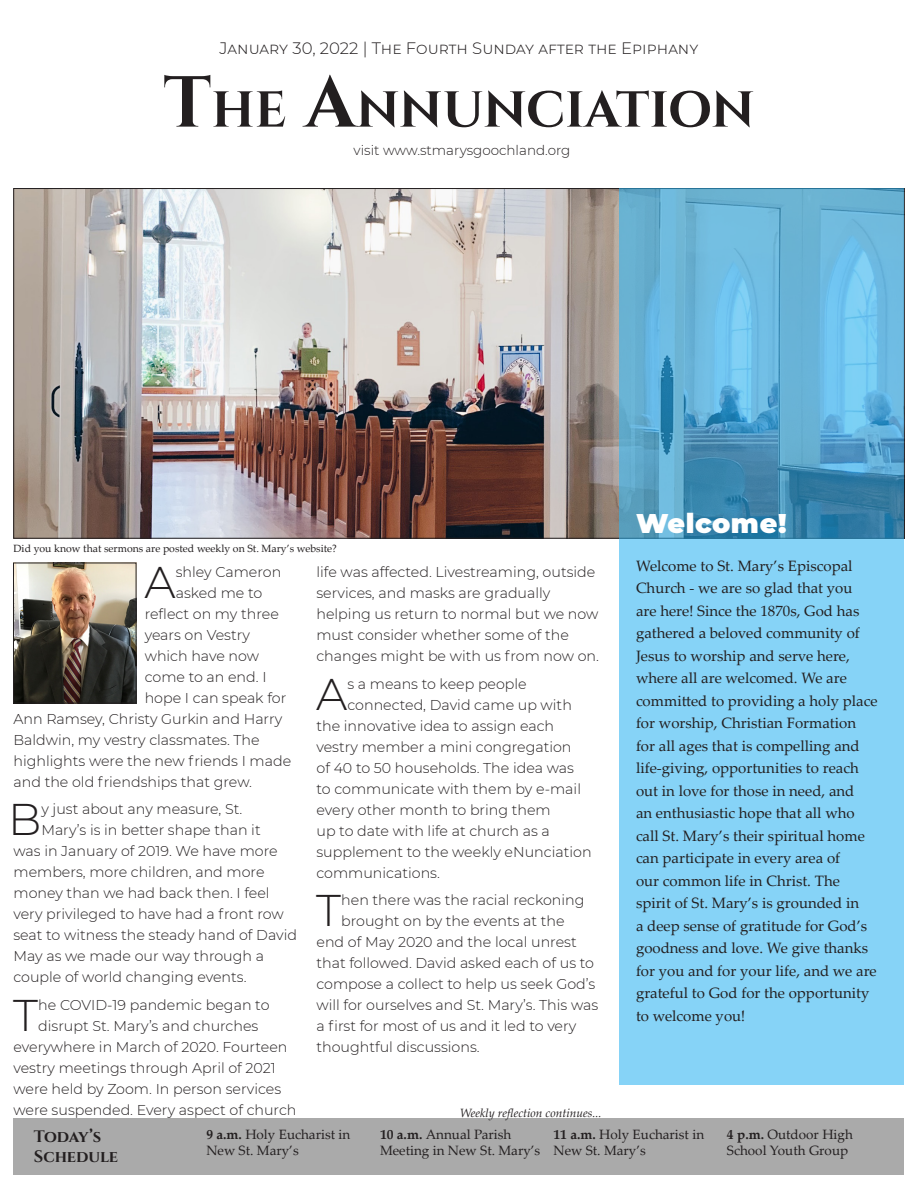
<style>
.page{position:relative;width:918px;height:1188px;background:#fff}
.page>*{position:absolute;margin:0;border:0;box-sizing:border-box;transform-origin:0 0}
.t1{font:700 50.4px "Cinzel";letter-spacing:-.015em;color:#231f20}
.t2{font:300 44.25px "Montserrat";color:#231f20}
.t3{font:900 27px "Montserrat";letter-spacing:.02em;color:#fff}
.t4{font:300 16.5px "Montserrat";color:#231f20}
.t5{font:700 16.5px/19.8px "Cinzel";letter-spacing:-.005em;color:#231f20}
.t6{font:15px/22.5px "Palatino Linotype";color:#231f20}
.t7{font:300 14.25px/21px "Montserrat";color:#231f20}
.t8{font:13.5px/16.2px "Palatino Linotype";color:#231f20}
.t9{font:300 13.5px "Montserrat";color:#231f20}
.t10{font:italic 12px "Palatino Linotype";color:#231f20}
.t11{font:10.5px "Palatino Linotype";color:#231f20}
.s1{font-size:72px}
.s2{font-weight:700}
</style>
<div class="page">
<img style="left:16px;top:190px;width:604px;height:346px">
<div style="left:14px;top:1119px;width:890px;height:56px;background:#aaa"></div>
<svg style="left:620px;top:188px;width:284px;height:896px;background:#76c3e7"></svg>
<img style="left:15px;top:565px;width:119px;height:136px">
<div style="left:13px;top:563px;width:123px;height:140px;border:1px solid #231f20"></div>
<p class="t4" style="left:220px;top:37px;width:480px">January 30, 2022 | The Fourth Sunday after the Epiphany</p>
<p class="t1" style="left:163px;top:79px;width:593px"><span class="s1">T</span>HE <span class="s1">A</span>NNUNCIATION</p>
<p class="t9" style="left:354px;top:141px;width:218px">visit www.stmarysgoochland.org</p>
<p class="t11" style="left:14px;top:541px;width:325px">Did you know that sermons are posted weekly on St. Mary’s website?</p>
<p class="t2" style="left:144px;top:552px;width:33px">A</p>
<p class="t7" style="left:176px;top:561px;width:107px">shley Cameron</p>
<p class="t7" style="left:316px;top:561px;width:284px">life was affected. Livestreaming, outside services, and masks are gradually helping us return to normal but we now must consider whether some of the changes might be with us from now on.</p>
<p class="t2" style="left:316px;top:664px;width:33px">A</p>
<p class="t7" style="left:347px;top:673px;width:181px">s a means to keep people</p>
<p class="t7" style="left:176px;top:582px;width:88px">asked me to</p>
<p class="t7" style="left:145px;top:603px;width:136px">reflect on my three</p>
<p class="t7" style="left:145px;top:624px;width:107px">years on Vestry</p>
<p class="t7" style="left:145px;top:645px;width:116px">which have now</p>
<p class="t7" style="left:145px;top:666px;width:123px">come to an end. I</p>
<p class="t7" style="left:145px;top:687px;width:143px">hope I can speak for</p>
<p class="t7" style="left:14px;top:708px;width:270px">Ann Ramsey, Christy Gurkin and Harry</p>
<p class="t7" style="left:14px;top:729px;width:248px">Baldwin, my vestry classmates. The</p>
<p class="t7" style="left:14px;top:750px;width:279px">highlights were the new friends I made</p>
<p class="t7" style="left:14px;top:771px;width:240px">and the old friendships that grew.</p>
<p class="t2" style="left:8px;top:790px;width:35px">B</p>
<p class="t7" style="left:41px;top:798px;width:203px">y just about any measure, St.</p>
<p class="t7" style="left:347px;top:694px;width:226px">connected, David came up with</p>
<p class="t7" style="left:316px;top:715px;width:239px">the innovative idea to assign each</p>
<p class="t7" style="left:316px;top:736px;width:257px">vestry member a mini congregation</p>
<p class="t7" style="left:316px;top:757px;width:259px">of 40 to 50 households. The idea was</p>
<p class="t7" style="left:316px;top:778px;width:266px">to communicate with them by e-mail</p>
<p class="t7" style="left:316px;top:799px;width:236px">every other month to bring them</p>
<p class="t7" style="left:316px;top:820px;width:235px">up to date with life at church as a</p>
<p class="t7" style="left:316px;top:841px;width:277px">supplement to the weekly eNunciation</p>
<p class="t7" style="left:316px;top:862px;width:125px">communications.</p>
<p class="t2" style="left:316px;top:881px;width:26px">T</p>
<p class="t7" style="left:341px;top:889px;width:245px">hen there was the racial reckoning</p>
<p class="t7" style="left:41px;top:819px;width:221px">Mary’s is in better shape than it</p>
<p class="t7" style="left:14px;top:840px;width:266px">was in January of 2019. We have more</p>
<p class="t7" style="left:14px;top:861px;width:253px">members, more children, and more</p>
<p class="t7" style="left:14px;top:882px;width:258px">money than we had back then. I feel</p>
<p class="t7" style="left:14px;top:903px;width:272px">very privileged to have had a front row</p>
<p class="t7" style="left:14px;top:924px;width:285px">seat to witness the steady hand of David</p>
<p class="t7" style="left:14px;top:945px;width:252px">May as we made our way through a</p>
<p class="t7" style="left:14px;top:966px;width:235px">couple of world changing events.</p>
<p class="t2" style="left:13px;top:985px;width:26px">T</p>
<p class="t7" style="left:38px;top:994px;width:233px">he COVID-19 pandemic began to</p>
<p class="t7" style="left:341px;top:910px;width:225px">brought on by the events at the</p>
<p class="t7" style="left:316px;top:931px;width:262px">end of May 2020 and the local unrest</p>
<p class="t7" style="left:316px;top:952px;width:279px">that followed. David asked each of us to</p>
<p class="t7" style="left:316px;top:973px;width:280px">compose a collect to help us seek God’s</p>
<p class="t7" style="left:316px;top:994px;width:283px">will for ourselves and St. Mary’s. This was</p>
<p class="t7" style="left:316px;top:1015px;width:262px">a first for most of us and it led to very</p>
<p class="t7" style="left:316px;top:1036px;width:165px">thoughtful discussions.</p>
<p class="t7" style="left:38px;top:1015px;width:222px">disrupt St. Mary’s and churches</p>
<p class="t7" style="left:14px;top:1036px;width:275px">everywhere in March of 2020. Fourteen</p>
<p class="t7" style="left:14px;top:1057px;width:264px">vestry meetings through April of 2021</p>
<p class="t7" style="left:14px;top:1078px;width:269px">were held by Zoom. In person services</p>
<p class="t7" style="left:14px;top:1099px;width:284px">were suspended. Every aspect of church</p>
<p class="t10" style="left:460px;top:1105px;width:143px">Weekly reflection continues...</p>
<p class="t3" style="left:636px;top:503px;width:152px">Welcome!</p>
<p class="t6" style="left:636px;top:554px;width:243px">Welcome to St. Mary’s Episcopal<br>Church - we are so glad that you<br>are here! Since the 1870s, God has gathered a beloved community of<br>Jesus to worship and serve here, where all are welcomed. We are committed to providing a holy place for worship, Christian Formation for all ages that is compelling and life-giving, opportunities to reach out in love for those in need, and<br>an enthusiastic hope that all who call St. Mary’s their spiritual home can participate in every area of<br>our common life in Christ. The spirit of St. Mary’s is grounded in<br>a deep sense of gratitude for God’s goodness and love. We give thanks for you and for your life, and we are grateful to God for the opportunity to welcome you!</p>
<p class="t5" style="left:34px;top:1127px;width:86px">Today’s<br>Schedule</p>
<p class="t8" style="left:206px;top:1126px;width:145px"><span class="s2">9 a.m.</span> Holy Eucharist in<br>New St. Mary’s</p>
<p class="t8" style="left:554px;top:1126px;width:152px"><span class="s2">11 a.m.</span> Holy Eucharist in<br>New St. Mary’s</p>
<p class="t8" style="left:380px;top:1126px;width:162px"><span class="s2">10 a.m.</span> Annual Parish<br>Meeting in New St. Mary’s</p>
<p class="t8" style="left:727px;top:1126px;width:127px"><span class="s2">4 p.m.</span> Outdoor High<br>School Youth Group</p>
</div>
